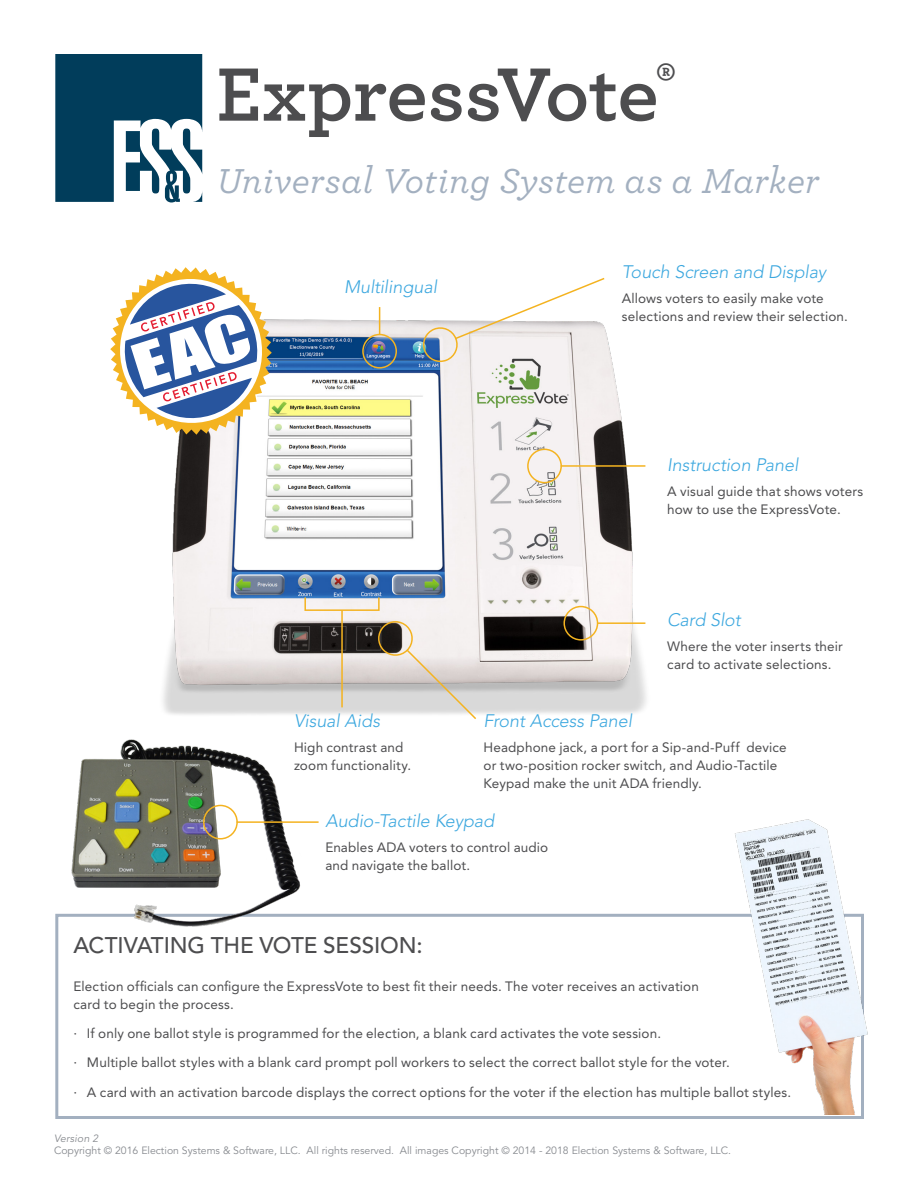
<style>
.page{position:relative;width:918px;height:1188px;background:#fff}
.page>*{position:absolute;margin:0;border:0;box-sizing:border-box;transform-origin:0 0}
.t1{font:700 72px "Archer S Sm";letter-spacing:-.015em;color:#4d4d4f}
.t2{font:italic 500 33px "Archer S Sm";letter-spacing:-.015em;color:#a3b0c0}
.t3{font:500 22.5px "Avenir LT Std";letter-spacing:-.005em;color:#4d4d4f}
.t4{font:italic 300 18px "Avenir LT Std";letter-spacing:-.005em;color:#3da8df}
.t5{font:13.5px/18px "Avenir LT Std";letter-spacing:.01em;color:#4d4d4f}
.t6{font:10.5px "Avenir LT Std";color:#878a8f}
.t7{font:italic 10.5px "Avenir LT Std";letter-spacing:.02em;color:#878a8f}
</style>
<div class="page">
<img style="left:163px;top:307px;width:484px;height:408px">
<svg style="left:55px;top:54px;width:147px;height:149px"></svg>
<div style="left:362px;top:334px;width:35px;height:35px;border:2px solid #f4b320;border-radius:50%"></div>
<svg style="left:379px;top:307px;width:1px;height:28px"></svg>
<svg style="left:375px;top:618px;width:103px;height:101px"></svg>
<div style="left:527px;top:449px;width:35px;height:34px;border:2px solid #f4b320;border-radius:50%"></div>
<hr style="left:561px;top:465px;width:84px;height:2px;background:#f4b320">
<svg style="left:421px;top:277px;width:185px;height:87px"></svg>
<div style="left:563px;top:606px;width:35px;height:35px;border:2px solid #f4b320;border-radius:50%"></div>
<hr style="left:597px;top:622px;width:48px;height:2px;background:#f4b320">
<svg style="left:110px;top:267px;width:162px;height:168px"></svg>
<div style="left:55px;top:914px;width:809px;height:205px;border:3px solid #a3b0c0"></div>
<img style="left:727px;top:819px;width:141px;height:296px">
<img style="left:57px;top:739px;width:247px;height:207px">
<hr style="left:341px;top:610px;width:2px;height:97px;background:#f4b320">
<div style="left:304px;top:597px;width:76px;height:14px;border:2px solid #f4b320"></div>
<div style="left:203px;top:805px;width:35px;height:35px;border:2px solid #f4b320;border-radius:50%"></div>
<hr style="left:237px;top:821px;width:82px;height:2px;background:#f4b320">
<h1 class="t1" style="left:216px;top:33px;width:461px">ExpressVote<sup>®</sup></h1>
<h2 class="t2" style="left:216px;top:155px;width:605px">Universal Voting System as a Marker</h2>
<h3 class="t4" style="left:344px;top:276px;width:94px">Multilingual</h3>
<h3 class="t4" style="left:622px;top:261px;width:206px">Touch Screen and Display</h3>
<p class="t5" style="left:622px;top:289px;width:228px">Allows voters to easily make vote selections and review their selection.</p>
<h3 class="t4" style="left:294px;top:710px;width:88px">Visual Aids</h3>
<p class="t5" style="left:294px;top:738px;width:119px">High contrast and zoom functionality.</p>
<h3 class="t4" style="left:667px;top:454px;width:133px">Instruction Panel</h3>
<p class="t5" style="left:667px;top:482px;width:197px">A visual guide that shows voters how to use the ExpressVote.</p>
<h3 class="t4" style="left:667px;top:609px;width:75px">Card Slot</h3>
<p class="t5" style="left:667px;top:637px;width:177px">Where the voter inserts their card to activate selections.</p>
<h3 class="t4" style="left:483px;top:710px;width:150px">Front Access Panel</h3>
<p class="t5" style="left:483px;top:738px;width:305px">Headphone jack, a port for a Sip-and-Puff device or two-position rocker switch, and Audio-Tactile<br>Keypad make the unit ADA friendly.</p>
<h3 class="t4" style="left:325px;top:810px;width:170px">Audio-Tactile Keypad</h3>
<p class="t5" style="left:325px;top:838px;width:224px">Enables ADA voters to control audio and navigate the ballot.</p>
<h3 class="t3" style="left:73px;top:932px;width:351px">ACTIVATING THE VOTE SESSION:</h3>
<p class="t5" style="left:73px;top:977px;width:627px">Election officials can configure the ExpressVote to best fit their needs. The voter receives an activation card to begin the process.</p>
<p class="t5" style="left:73px;top:1019px;width:719px;line-height:29.2px">∙ If only one ballot style is programmed for the election, a blank card activates the vote session.<br>∙ Multiple ballot styles with a blank card prompt poll workers to select the correct ballot style for the voter.<br>∙ A card with an activation barcode displays the correct options for the voter if the election has multiple ballot styles.</p>
<p class="t7" style="left:54px;top:1132px;width:46px">Version 2</p>
<p class="t6" style="left:54px;top:1144px;width:679px">Copyright © 2016 Election Systems &amp; Software, LLC. All rights reserved. All images Copyright © 2014 - 2018 Election Systems &amp; Software, LLC.</p>
</div>
